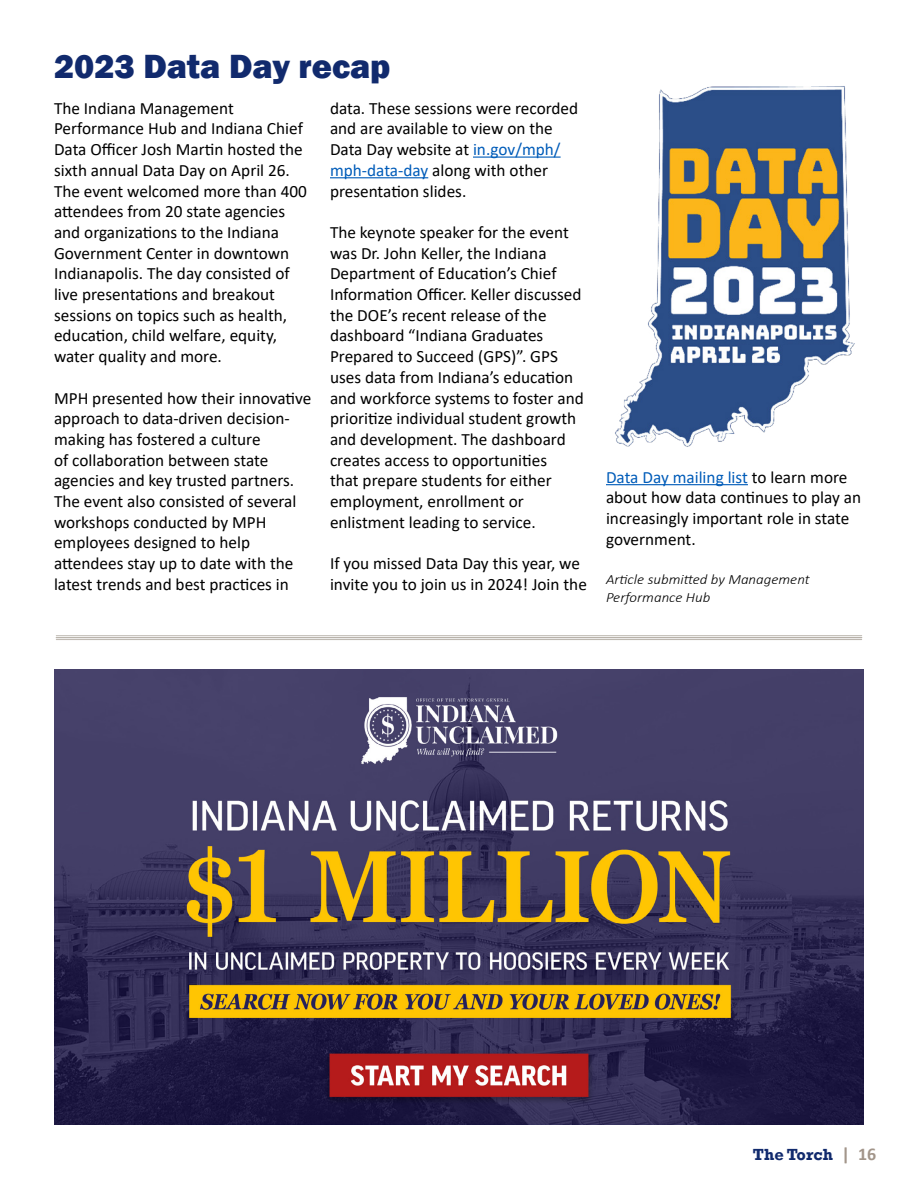
<style>
.page{position:relative;width:918px;height:1188px;background:#fff}
.page>*{position:absolute;margin:0;border:0;box-sizing:border-box;transform-origin:0 0}
.t1{font:800 34.5px "Franklin Gothic";color:#112a6d}
.t2{font:17.25px/20.7px "Calibri";color:#000}
.t3{font:700 16.5px "Rockwell";color:#112a6d}
.t4{font:italic 300 14.1px/18px "Calibri";color:#000;scale:1.06 1}
.s1{color:#005cb9}
.s2{font-family:"Calibri";font-size:18px;color:#a2958a}
</style>
<div class="page">
<img style="left:54px;top:670px;width:810px;height:455px">
<hr style="left:56px;top:639px;width:806px;height:1px;background:#b7b1a9">
<hr style="left:56px;top:637px;width:806px;height:1px;background:#b7b1a9">
<hr style="left:56px;top:635px;width:806px;height:1px;background:#b7b1a9">
<hr style="left:473px;top:157px;width:88px;height:1px;background:#005cb9">
<hr style="left:330px;top:177px;width:98px;height:1px;background:#005cb9">
<hr style="left:606px;top:484px;width:142px;height:1px;background:#005cb9">
<img style="left:615px;top:86px;width:240px;height:361px">
<h1 class="t1" style="left:54px;top:44px;width:338px">2023 Data Day recap</h1>
<p class="t2" style="left:330px;top:97px;width:250px">data. These sessions were recorded and are available to view on the<br>Data Day website at <span class="s1">in.gov/mph/ mph-data-day</span> along with other presentation slides.</p>
<p class="t2" style="left:330px;top:221px;width:255px">The keynote speaker for the event was Dr. John Keller, the Indiana Department of Education’s Chief Information Officer. Keller discussed the DOE’s recent release of the dashboard “Indiana Graduates Prepared to Succeed (GPS)”. GPS uses data from Indiana’s education and workforce systems to foster and prioritize individual student growth and development. The dashboard creates access to opportunities<br>that prepare students for either employment, enrollment or enlistment leading to service.</p>
<p class="t2" style="left:330px;top:553px;width:258px">If you missed Data Day this year, we invite you to join us in 2024! Join the</p>
<p class="t2" style="left:54px;top:97px;width:254px">The Indiana Management<br>Performance Hub and Indiana Chief<br>Data Officer Josh Martin hosted the sixth annual Data Day on April 26.<br>The event welcomed more than 400 attendees from 20 state agencies and organizations to the Indiana<br>Government Center in downtown<br>Indianapolis. The day consisted of live presentations and breakout sessions on topics such as health, education, child welfare, equity, water quality and more.</p>
<p class="t2" style="left:54px;top:387px;width:259px">MPH presented how their innovative approach to data-driven decision&shy;making has fostered a culture<br>of collaboration between state agencies and key trusted partners.<br>The event also consisted of several workshops conducted by MPH employees designed to help attendees stay up to date with the latest trends and best practices in</p>
<p class="t2" style="left:606px;top:466px;width:257px"><span class="s1">Data Day mailing list</span> to learn more about how data continues to play an increasingly important role in state government.</p>
<p class="t4" style="left:606px;top:570px;width:194px">Article submitted by Management<br>Performance Hub</p>
<p class="t3" style="left:753px;top:1144px;width:125px">The Torch <span class="s2">| 16</span></p>
</div>
